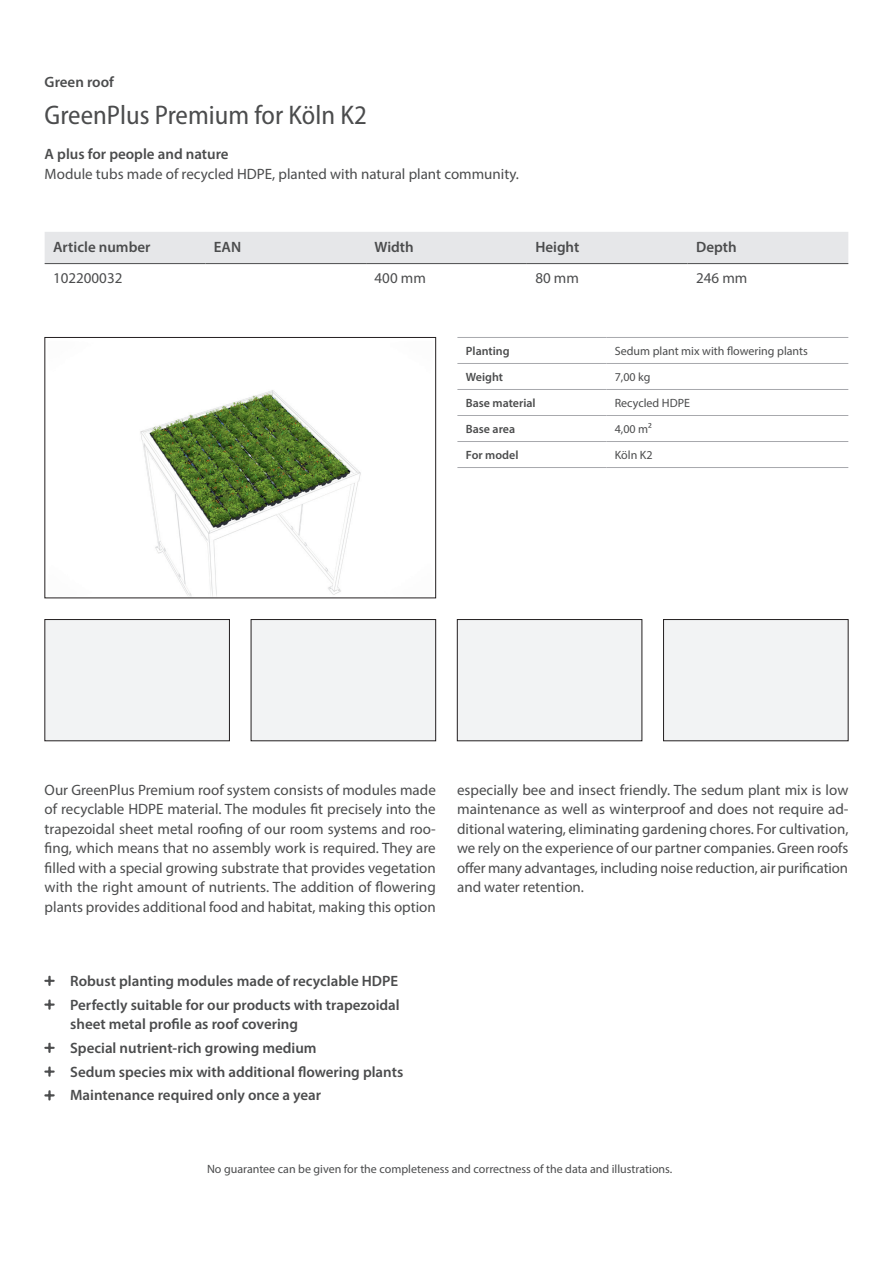
<style>
.page{position:relative;width:893px;height:1263px;background:#fff}
.page>*{position:absolute;margin:0;border:0;box-sizing:border-box;transform-origin:0 0}
.t1{font:semi-condensed 27px "Myriad Pro";color:#4b4c4d}
.t2{font:15px/19.5px "Myriad Pro";color:#4b4c4d;text-align:justify}
.t3{font:600 15px/23.7px "Myriad Pro";color:#4b4c4d}
.t4{font:12px "Myriad Pro";color:#4b4c4d}
.t5{font:600 12px "Myriad Pro";color:#4b4c4d}
</style>
<div class="page">
<img style="left:140px;top:390px;width:221px;height:206px">
<div style="left:45px;top:337px;width:391px;height:261px;border:1px solid #231f20"></div>
<div style="left:45px;top:619px;width:184px;height:122px;background:#f2f3f4"></div>
<div style="left:45px;top:619px;width:185px;height:122px;border:1px solid #231f20"></div>
<div style="left:251px;top:619px;width:185px;height:122px;background:#f2f3f4"></div>
<div style="left:251px;top:619px;width:185px;height:122px;border:1px solid #231f20"></div>
<div style="left:663px;top:619px;width:185px;height:122px;background:#f2f3f4"></div>
<div style="left:663px;top:619px;width:185px;height:122px;border:1px solid #231f20"></div>
<div style="left:457px;top:619px;width:185px;height:122px;background:#f2f3f4"></div>
<div style="left:457px;top:619px;width:185px;height:122px;border:1px solid #231f20"></div>
<div style="left:45px;top:232px;width:803px;height:31px;background:#e6e7e9"></div>
<hr style="left:45px;top:263px;width:160px;height:1px;background:#4b4c4d">
<hr style="left:205px;top:263px;width:161px;height:1px;background:#4b4c4d">
<hr style="left:366px;top:263px;width:161px;height:1px;background:#4b4c4d">
<hr style="left:527px;top:263px;width:161px;height:1px;background:#4b4c4d">
<hr style="left:688px;top:263px;width:160px;height:1px;background:#4b4c4d">
<hr style="left:457px;top:337px;width:149px;height:1px;background:#a8a9ad">
<hr style="left:606px;top:337px;width:242px;height:1px;background:#a8a9ad">
<hr style="left:457px;top:363px;width:149px;height:1px;background:#a8a9ad">
<hr style="left:606px;top:363px;width:242px;height:1px;background:#a8a9ad">
<hr style="left:457px;top:389px;width:149px;height:1px;background:#a8a9ad">
<hr style="left:606px;top:389px;width:242px;height:1px;background:#a8a9ad">
<hr style="left:457px;top:415px;width:149px;height:1px;background:#a8a9ad">
<hr style="left:606px;top:415px;width:242px;height:1px;background:#a8a9ad">
<hr style="left:457px;top:441px;width:149px;height:1px;background:#a8a9ad">
<hr style="left:606px;top:441px;width:242px;height:1px;background:#a8a9ad">
<hr style="left:457px;top:467px;width:149px;height:1px;background:#a8a9ad">
<hr style="left:606px;top:467px;width:242px;height:1px;background:#a8a9ad">
<p class="t3" style="left:45px;top:70px;width:71px">Green roof</p>
<h1 class="t1" style="left:45px;top:99px;width:324px">GreenPlus Premium for Köln K2</h1>
<p class="t3" style="left:45px;top:142px;width:186px">A plus for people and nature</p>
<p class="t2" style="left:45px;top:164px;width:476px">Module tubs made of recycled HDPE, planted with natural plant community.</p>
<p class="t3" style="left:53px;top:234px;width:99px">Article number</p>
<p class="t3" style="left:214px;top:234px;width:29px">EAN</p>
<p class="t3" style="left:375px;top:234px;width:41px">Width</p>
<p class="t3" style="left:535px;top:234px;width:46px">Height</p>
<p class="t3" style="left:696px;top:234px;width:42px">Depth</p>
<p class="t2" style="left:53px;top:268px;width:71px">102200032</p>
<p class="t2" style="left:375px;top:268px;width:53px">400 mm</p>
<p class="t2" style="left:535px;top:268px;width:45px">80 mm</p>
<p class="t2" style="left:696px;top:268px;width:53px">246 mm</p>
<p class="t5" style="left:466px;top:343px;width:45px">Planting</p>
<p class="t4" style="left:615px;top:344px;width:195px">Sedum plant mix with flowering plants</p>
<p class="t5" style="left:466px;top:369px;width:39px">Weight</p>
<p class="t4" style="left:615px;top:370px;width:37px">7,00 kg</p>
<p class="t5" style="left:466px;top:395px;width:71px">Base material</p>
<p class="t4" style="left:615px;top:396px;width:77px">Recycled HDPE</p>
<p class="t5" style="left:466px;top:421px;width:51px">Base area</p>
<p class="t4" style="left:615px;top:422px;width:39px">4,00 m²</p>
<p class="t5" style="left:466px;top:447px;width:54px">For model</p>
<p class="t4" style="left:615px;top:448px;width:39px">Köln K2</p>
<p class="t2" style="left:45px;top:780px;width:393px">Our GreenPlus Premium roof system consists of modules made of recyclable HDPE material. The modules fit precisely into the trapezoidal sheet metal roofing of our room systems and roo&shy;fing, which means that no assembly work is required. They are filled with a special growing substrate that provides vegetation with the right amount of nutrients. The addition of flowering plants provides additional food and habitat, making this option</p>
<p class="t2" style="left:457px;top:780px;width:393px">especially bee and insect friendly. The sedum plant mix is low maintenance as well as winterproof and does not require ad&shy;ditional watering, eliminating gardening chores. For cultivation, we rely on the experience of our partner companies. Green roofs offer many advantages, including noise reduction, air purification and water retention.</p>
<p class="t3" style="left:70px;top:968px;width:331px">Robust planting modules made of recyclable HDPE<br>Perfectly suitable for our products with trapezoidal</p>
<p class="t3" style="left:70px;top:1012px;width:335px">sheet metal profile as roof covering<br>Special nutrient-rich growing medium<br>Sedum species mix with additional flowering plants Maintenance required only once a year</p>
<p class="t4" style="left:207px;top:1161px;width:467px">No guarantee can be given for the completeness and correctness of the data and illustrations.</p>
</div>
